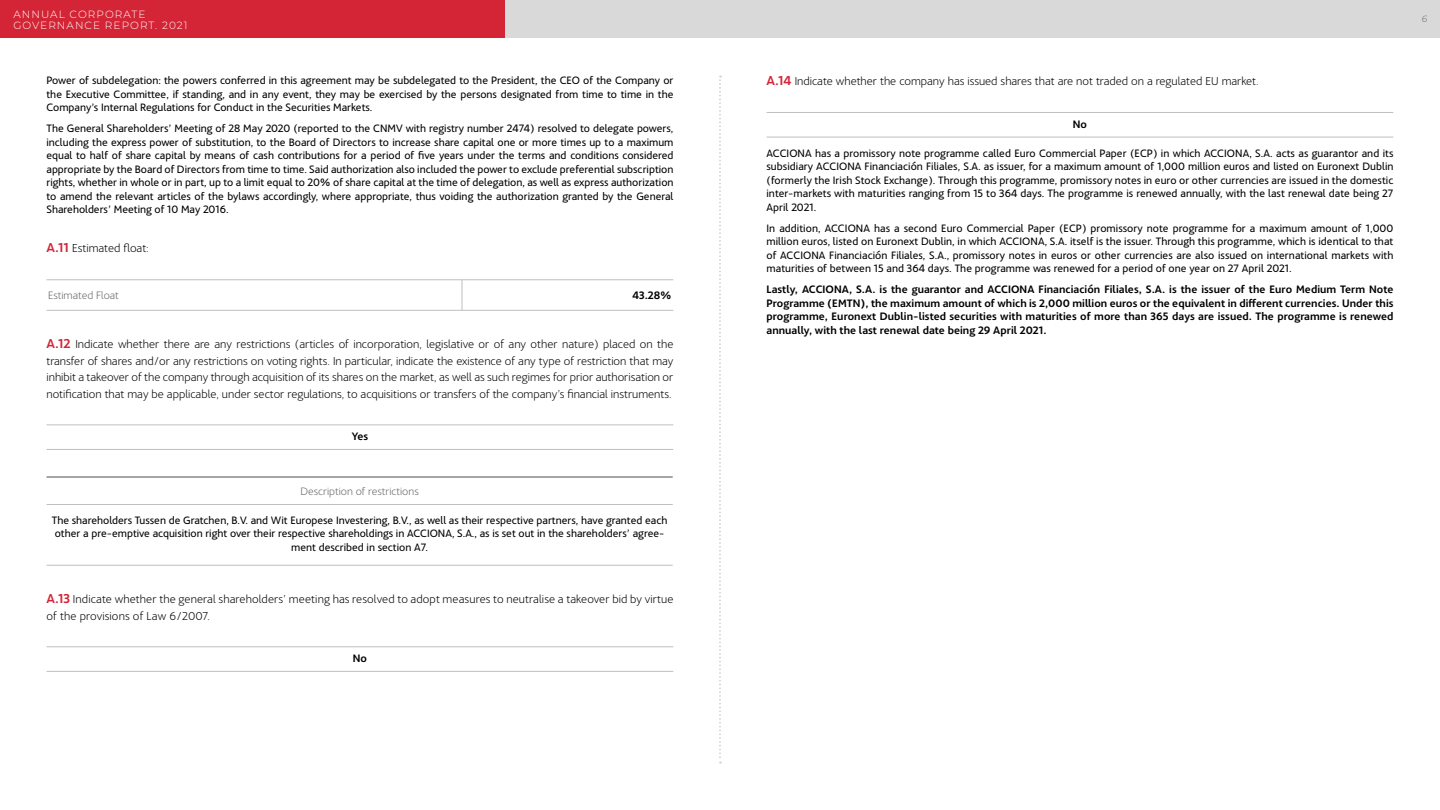
<style>
.page{position:relative;width:1440px;height:810px;background:#fff}
.page>*{position:absolute;margin:0;border:0;box-sizing:border-box;transform-origin:0 0}
.t1{font:200 12px/16.5px "Acciona";color:#000;text-align:justify}
.t2{font:11.25px/13.5px "Acciona";color:#000;text-align:justify}
.t3{font:700 11.25px/13.5px "Acciona";letter-spacing:.005em;color:#000;text-align:justify}
.t4{font:200 11.25px "Acciona";color:#666}
.t5{font:300 10.5px/10.5px "Montserrat";letter-spacing:.1em;color:#fff}
.t6{font:italic 300 9px "Montserrat";color:#666}
.s1{font-weight:700;font-size:13.5px;color:#d42536}
</style>
<div class="page">
<div style="left:505px;top:0;width:935px;height:38px;background:#d9d9d9"></div>
<div style="left:0;top:0;width:505px;height:38px;background:#d42536"></div>
<svg style="left:719px;top:76px;width:2px;height:688px"></svg>
<hr style="left:462px;top:280px;width:1px;height:30px;background:#bfbfbf">
<hr style="left:46px;top:279px;width:416px;height:1px;background:#bfbfbf">
<hr style="left:462px;top:279px;width:211px;height:1px;background:#bfbfbf">
<hr style="left:46px;top:310px;width:416px;height:1px;background:#bfbfbf">
<hr style="left:462px;top:310px;width:211px;height:1px;background:#bfbfbf">
<hr style="left:46px;top:425px;width:627px;height:1px;background:#bfbfbf">
<hr style="left:46px;top:449px;width:627px;height:1px;background:#bfbfbf">
<hr style="left:46px;top:477px;width:627px;height:1px;background:#4d4d4d">
<hr style="left:46px;top:504px;width:627px;height:1px;background:#bfbfbf">
<hr style="left:46px;top:565px;width:627px;height:1px;background:#bfbfbf">
<hr style="left:46px;top:646px;width:627px;height:1px;background:#bfbfbf">
<hr style="left:46px;top:671px;width:627px;height:1px;background:#bfbfbf">
<hr style="left:766px;top:112px;width:627px;height:1px;background:#bfbfbf">
<hr style="left:766px;top:137px;width:627px;height:1px;background:#bfbfbf">
<p class="t5" style="left:13px;top:9px;width:176px">ANNUAL CORPORATE<br>GOVERNANCE REPORT. 2021</p>
<p class="t6" style="left:1422px;top:12px;width:7px">6</p>
<p class="t2" style="left:46px;top:73px;width:629px">Power of subdelegation: the powers conferred in this agreement may be subdelegated to the President, the CEO of the Company or the Executive Committee, if standing, and in any event, they may be exercised by the persons designated from time to time in the Company’s Internal Regulations for Conduct in the Securities Markets.</p>
<p class="t2" style="left:46px;top:121px;width:629px">The General Shareholders’ Meeting of 28 May 2020 (reported to the CNMV with registry number 2474) resolved to delegate powers, including the express power of substitution, to the Board of Directors to increase share capital one or more times up to a maximum equal to half of share capital by means of cash contributions for a period of five years under the terms and conditions considered appropriate by the Board of Directors from time to time. Said authorization also included the power to exclude preferential subscription rights, whether in whole or in part, up to a limit equal to 20% of share capital at the time of delegation, as well as express authorization to amend the relevant articles of the bylaws accordingly, where appropriate, thus voiding the authorization granted by the General Shareholders’ Meeting of 10 May 2016.</p>
<p class="t1" style="left:46px;top:239px;width:104px"><span class="s1">A.11</span> Estimated float:</p>
<p class="t4" style="left:48px;top:287px;width:72px">Estimated Float</p>
<p class="t3" style="left:633px;top:288px;width:41px">43.28%</p>
<p class="t1" style="left:46px;top:335px;width:629px"><span class="s1">A.12</span> Indicate whether there are any restrictions (articles of incorporation, legislative or of any other nature) placed on the transfer of shares and/or any restrictions on voting rights. In particular, indicate the existence of any type of restriction that may inhibit a takeover of the company through acquisition of its shares on the market, as well as such regimes for prior authorisation or notification that may be applicable, under sector regulations, to acquisitions or transfers of the company’s financial instruments.</p>
<p class="t3" style="left:352px;top:429px;width:18px">Yes</p>
<p class="t4" style="left:301px;top:483px;width:120px">Description of restrictions</p>
<p class="t2" style="left:52px;top:512px;width:617px;text-align:center">The shareholders Tussen de Gratchen, B.V. and Wit Europese Investering, B.V., as well as their respective partners, have granted each other a pre-emptive acquisition right over their respective shareholdings in ACCIONA, S.A., as is set out in the shareholders’ agree&shy;ment described in section A7.</p>
<p class="t1" style="left:46px;top:590px;width:628px"><span class="s1">A.13</span> Indicate whether the general shareholders’ meeting has resolved to adopt measures to neutralise a takeover bid by virtue of the provisions of Law 6/2007.</p>
<p class="t3" style="left:353px;top:651px;width:16px">No</p>
<p class="t1" style="left:766px;top:72px;width:494px"><span class="s1">A.14</span> Indicate whether the company has issued shares that are not traded on a regulated EU market.</p>
<p class="t3" style="left:1073px;top:116px;width:16px">No</p>
<p class="t2" style="left:766px;top:145px;width:629px">ACCIONA has a promissory note programme called Euro Commercial Paper (ECP) in which ACCIONA, S.A. acts as guarantor and its subsidiary ACCIONA Financiación Filiales, S.A. as issuer, for a maximum amount of 1,000 million euros and listed on Euronext Dublin (formerly the Irish Stock Exchange). Through this programme, promissory notes in euro or other currencies are issued in the domestic inter-markets with maturities ranging from 15 to 364 days. The programme is renewed annually, with the last renewal date being 27<br>April 2021.</p>
<p class="t2" style="left:766px;top:220px;width:628px">In addition, ACCIONA has a second Euro Commercial Paper (ECP) promissory note programme for a maximum amount of 1,000 million euros, listed on Euronext Dublin, in which ACCIONA, S.A. itself is the issuer. Through this programme, which is identical to that of ACCIONA Financiación Filiales, S.A., promissory notes in euros or other currencies are also issued on international markets with maturities of between 15 and 364 days. The programme was renewed for a period of one year on 27 April 2021.</p>
<p class="t3" style="left:766px;top:282px;width:629px">Lastly, ACCIONA, S.A. is the guarantor and ACCIONA Financiación Filiales, S.A. is the issuer of the Euro Medium Term Note Programme (EMTN), the maximum amount of which is 2,000 million euros or the equivalent in different currencies. Under this programme, Euronext Dublin-listed securities with maturities of more than 365 days are issued. The programme is renewed annually, with the last renewal date being 29 April 2021.</p>
</div>
